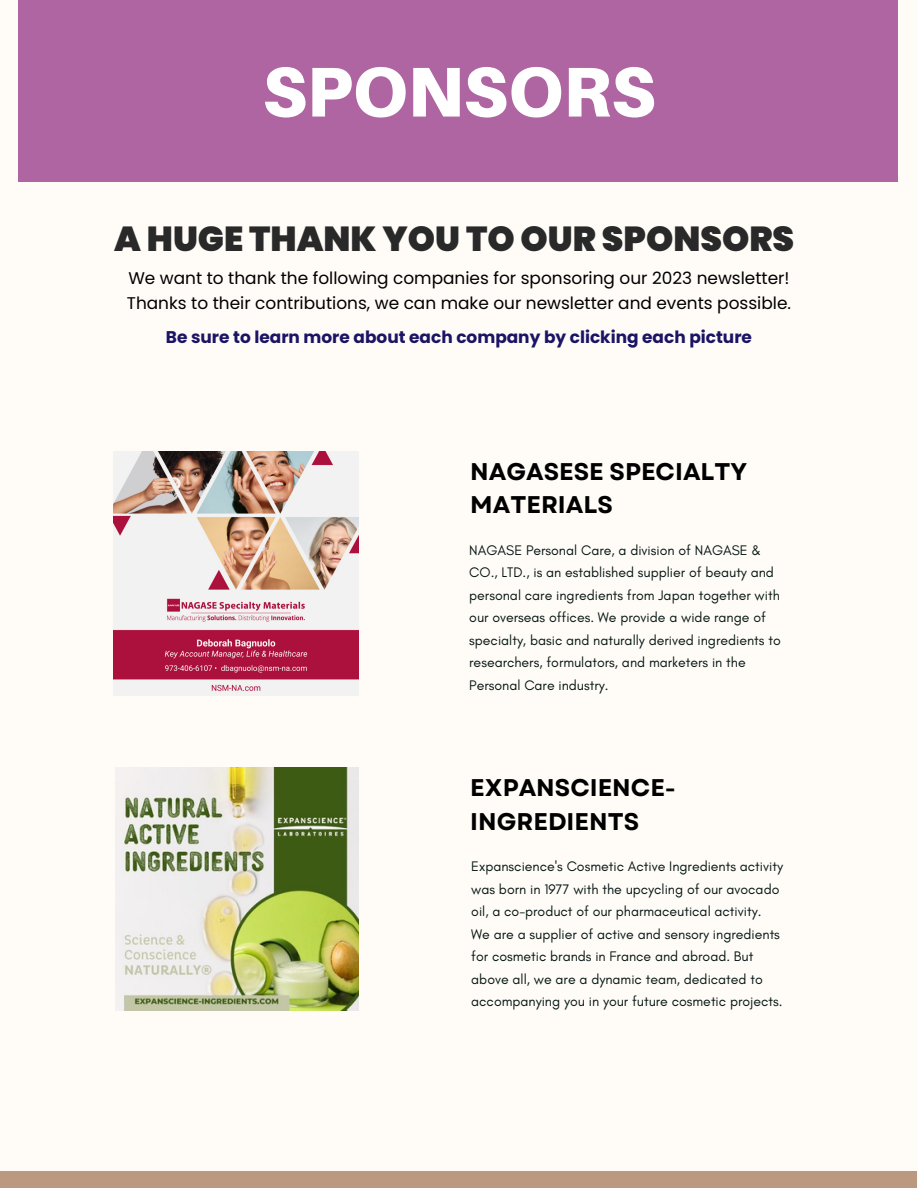
<style>
.page{position:relative;width:918px;height:1188px;background:#fffcf8}
.page>*{position:absolute;margin:0;border:0;box-sizing:border-box;transform-origin:0 0}
.t1{font:900 70.5px "Aileron";color:#fff}
.t2{font:900 34.65px "Poppins";color:#292929}
.t3{font:700 24.15px/33.8px "Garet";color:#000}
.t4{font:16.95px/24.8px "Poppins";color:#000}
.t5{font:700 16.95px "Poppins";color:#1b1464}
.t6{font:14.1px/22.5px "Glacial Indifference";color:#051613}
</style>
<div class="page">
<div style="left:0;top:1172px;width:916px;height:16px;background:#ba9980"></div>
<div style="left:18px;top:0;width:880px;height:181px;background:#ae65a2"></div>
<img style="left:114px;top:452px;width:244px;height:244px">
<img style="left:115px;top:768px;width:243px;height:243px">
<p class="t1" style="left:263px;top:48px;width:394px">SPONSORS</p>
<p class="t2" style="left:114px;top:215px;width:682px">A HUGE THANK YOU TO OUR SPONSORS</p>
<p class="t4" style="left:127px;top:266px;width:666px">We want to thank the following companies for sponsoring our 2023 newsletter!<br>Thanks to their contributions, we can make our newsletter and events possible.</p>
<p class="t5" style="left:166px;top:325px;width:588px">Be sure to learn more about each company by clicking each picture</p>
<p class="t3" style="left:470px;top:454px;width:278px">NAGASESE SPECIALTY<br>MATERIALS</p>
<p class="t6" style="left:469px;top:538px;width:313px">NAGASE Personal Care, a division of NAGASE &amp; CO., LTD., is an established supplier of beauty and personal care ingredients from Japan together with our overseas offices. We provide a wide range of specialty, basic and naturally derived ingredients to researchers, formulators, and marketers in the Personal Care industry.</p>
<p class="t3" style="left:470px;top:771px;width:207px">EXPANSCIENCE-<br>INGREDIENTS</p>
<p class="t6" style="left:471px;top:855px;width:313px">Expanscience's Cosmetic Active Ingredients activity was born in 1977 with the upcycling of our avocado oil, a co-product of our pharmaceutical activity.</p>
<p class="t6" style="left:471px;top:923px;width:313px">We are a supplier of active and sensory ingredients for cosmetic brands in France and abroad. But above all, we are a dynamic team, dedicated to accompanying you in your future cosmetic projects.</p>
</div>
